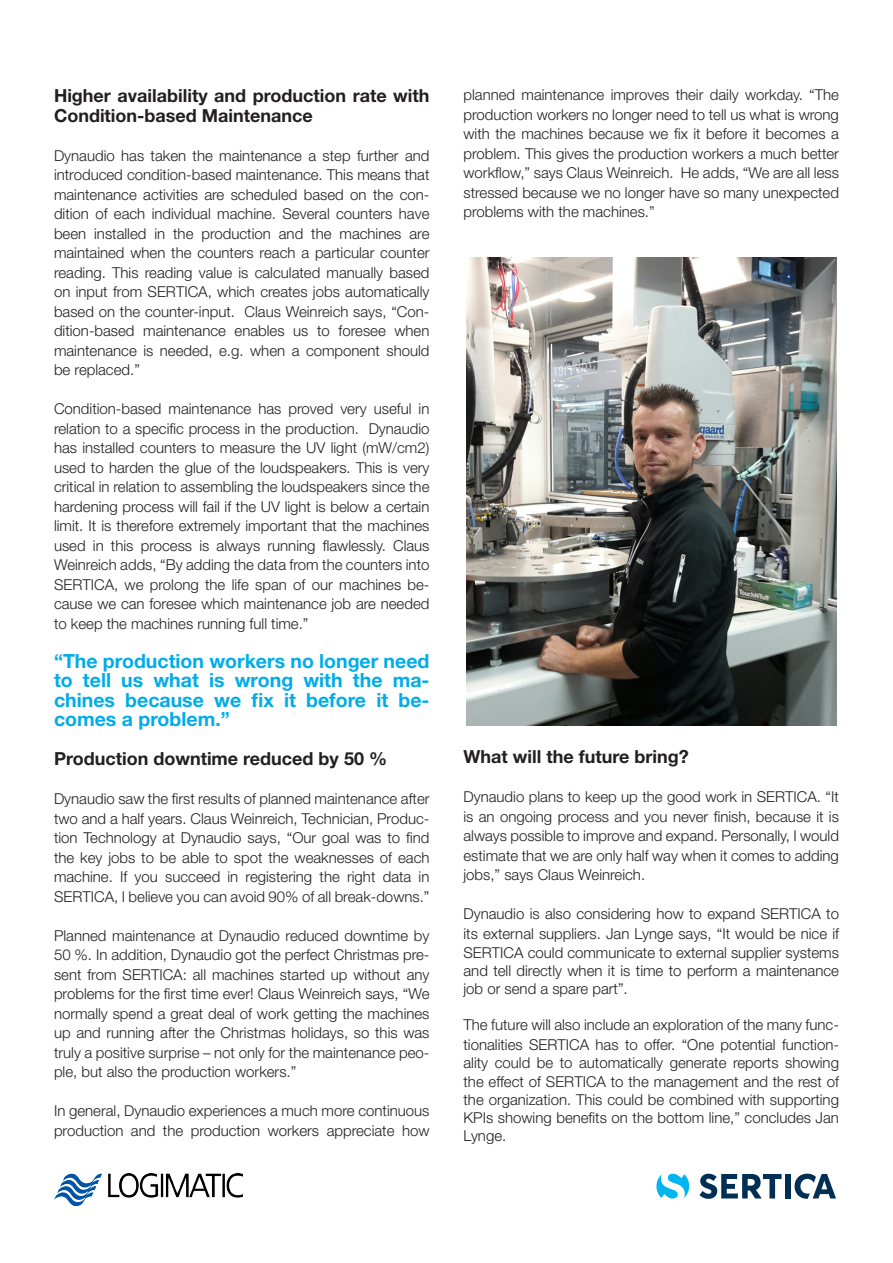
<style>
.page{position:relative;width:893px;height:1263px;background:#fff}
.page>*{position:absolute;margin:0;border:0;box-sizing:border-box;transform-origin:0 0}
.t1{font:700 19.5px/19.5px "Helvetica Neue LT Std";color:#00ace9;text-align:justify}
.t2{font:700 18px/19.5px "Helvetica Neue LT Std";color:#231f20}
.t3{font:300 15px/19.5px "Helvetica Neue LT Std";color:#231f20;text-align:justify}
</style>
<div class="page">
<img style="left:466px;top:258px;width:370px;height:468px">
<svg style="left:656px;top:1173px;width:33px;height:25px"></svg>
<svg style="left:699px;top:1173px;width:83px;height:26px"></svg>
<div style="left:785px;top:1174px;width:5px;height:24px;background:#002f53"></div>
<svg style="left:795px;top:1174px;width:41px;height:25px"></svg>
<img style="left:54px;top:1173px;width:189px;height:32px">
<p class="t2" style="left:54px;top:86px;width:377px">Higher availability and production rate with<br>Condition-based Maintenance</p>
<p class="t3" style="left:54px;top:145px;width:377px">Dynaudio has taken the maintenance a step further and introduced condition-based maintenance. This means that maintenance activities are scheduled based on the con&shy;dition of each individual machine. Several counters have been installed in the production and the machines are maintained when the counters reach a particular counter reading. This reading value is calculated manually based on input from SERTICA, which creates jobs automatically based on the counter-input. Claus Weinreich says, “Con&shy;dition-based maintenance enables us to foresee when maintenance is needed, e.g. when a component should be replaced.”</p>
<p class="t3" style="left:54px;top:399px;width:377px">Condition-based maintenance has proved very useful in relation to a specific process in the production. Dynaudio has installed counters to measure the UV light (mW/cm2) used to harden the glue of the loudspeakers. This is very critical in relation to assembling the loudspeakers since the hardening process will fail if the UV light is below a certain limit. It is therefore extremely important that the machines used in this process is always running flawlessly. Claus Weinreich adds, “By adding the data from the counters into SERTICA, we prolong the life span of our machines be&shy;cause we can foresee which maintenance job are needed to keep the machines running full time.”</p>
<p class="t1" style="left:54px;top:651px;width:377px">“The production workers no longer need to tell us what is wrong with the ma&shy;chines because we fix it before it be&shy;comes a problem.”</p>
<p class="t2" style="left:54px;top:749px;width:334px">Production downtime reduced by 50 %</p>
<p class="t3" style="left:54px;top:789px;width:377px">Dynaudio saw the first results of planned maintenance after two and a half years. Claus Weinreich, Technician, Produc&shy;tion Technology at Dynaudio says, “Our goal was to find the key jobs to be able to spot the weaknesses of each machine. If you succeed in registering the right data in SERTICA, I believe you can avoid 90% of all break-downs.”</p>
<p class="t3" style="left:54px;top:925px;width:377px">Planned maintenance at Dynaudio reduced downtime by 50 %. In addition, Dynaudio got the perfect Christmas pre&shy;sent from SERTICA: all machines started up without any problems for the first time ever! Claus Weinreich says, “We normally spend a great deal of work getting the machines up and running after the Christmas holidays, so this was truly a positive surprise – not only for the maintenance peo&shy;ple, but also the production workers.”</p>
<p class="t3" style="left:54px;top:1101px;width:377px">In general, Dynaudio experiences a much more continuous</p>
<p class="t3" style="left:54px;top:1120px;width:377px">production and the production workers appreciate how</p>
<p class="t3" style="left:463px;top:85px;width:377px">planned maintenance improves their daily workday. “The production workers no longer need to tell us what is wrong with the machines because we fix it before it becomes a problem. This gives the production workers a much better workflow,” says Claus Weinreich. He adds, “We are all less stressed because we no longer have so many unexpected problems with the machines.”</p>
<p class="t2" style="left:463px;top:746px;width:227px">What will the future bring?</p>
<p class="t3" style="left:463px;top:787px;width:377px">Dynaudio plans to keep up the good work in SERTICA. “It is an ongoing process and you never finish, because it is always possible to improve and expand. Personally, I would estimate that we are only half way when it comes to adding jobs,” says Claus Weinreich.</p>
<p class="t3" style="left:463px;top:904px;width:377px">Dynaudio is also considering how to expand SERTICA to its external suppliers. Jan Lynge says, “It would be nice if SERTICA could communicate to external supplier systems</p>
<p class="t3" style="left:463px;top:961px;width:377px;line-height:18px">and tell directly when it is time to perform a maintenance job or send a spare part”.</p>
<p class="t3" style="left:463px;top:1015px;width:377px">The future will also include an exploration of the many func&shy;tionalities SERTICA has to offer. “One potential function-</p>
<p class="t3" style="left:463px;top:1052px;width:377px">ality could be to automatically generate reports showing the effect of SERTICA to the management and the rest of</p>
<p class="t3" style="left:463px;top:1090px;width:377px;line-height:18px">the organization. This could be combined with supporting KPIs showing benefits on the bottom line,” concludes Jan Lynge.</p>
</div>
